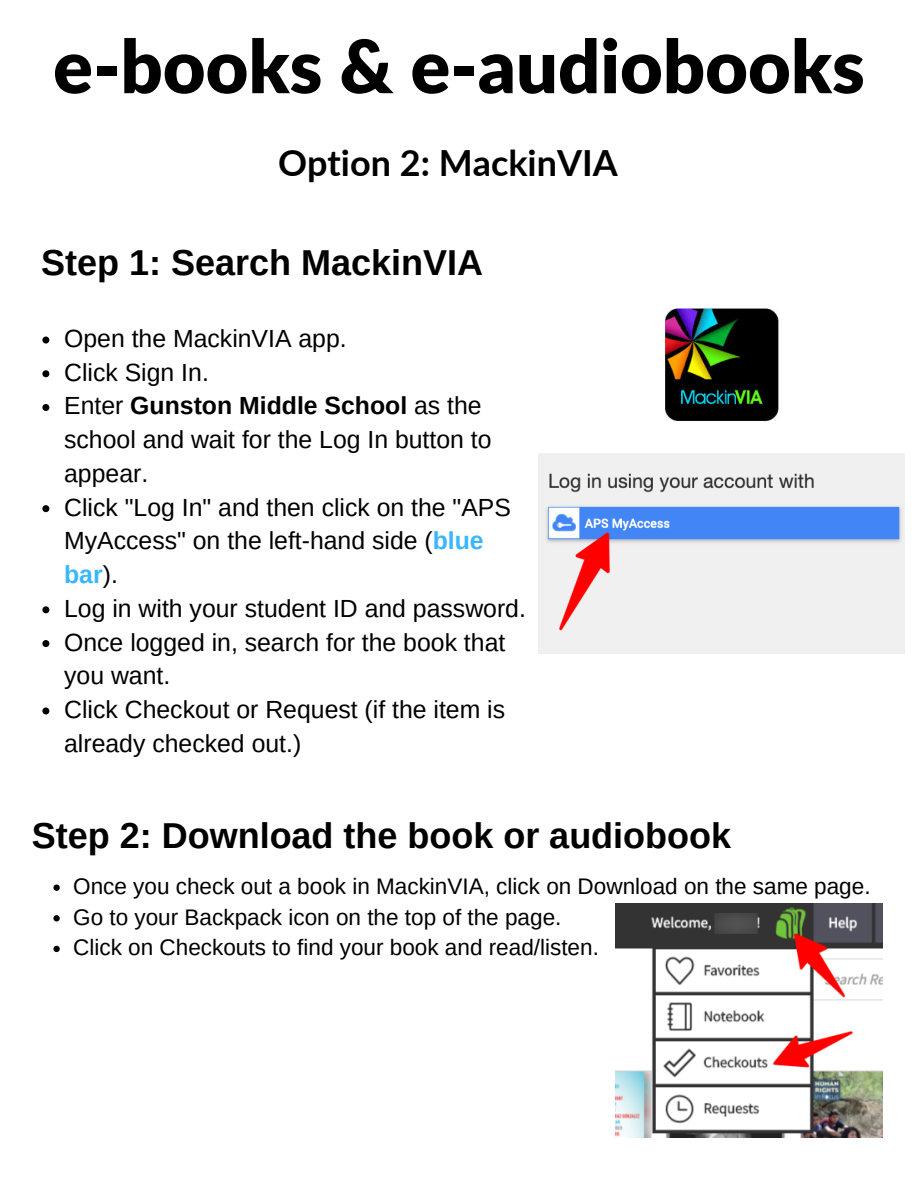
<style>
.page{position:relative;width:918px;height:1188px;background:#fff}
.page>*{position:absolute;margin:0;border:0;box-sizing:border-box;transform-origin:0 0}
.t1{font:900 73.65px "Lato";color:#000}
.t2{font:700 36px "Arimo";color:#000}
.t3{font:700 36px "Lato";color:#000}
.t4{font:24.75px/33.8px "Arimo";color:#000}
.t5{font:22.5px/30.6px "Arimo";color:#000}
.s1{font-weight:700}
.s2{font-weight:700;color:#38b6ff}
</style>
<div class="page">
<img style="left:664px;top:308px;width:115px;height:113px">
<svg style="left:42px;top:337px;width:7px;height:7px"></svg>
<svg style="left:42px;top:370px;width:7px;height:7px"></svg>
<svg style="left:42px;top:404px;width:7px;height:7px"></svg>
<svg style="left:42px;top:505px;width:7px;height:7px"></svg>
<svg style="left:42px;top:606px;width:7px;height:7px"></svg>
<svg style="left:42px;top:640px;width:7px;height:7px"></svg>
<svg style="left:42px;top:708px;width:7px;height:6px"></svg>
<svg style="left:53px;top:885px;width:7px;height:6px"></svg>
<svg style="left:53px;top:915px;width:7px;height:6px"></svg>
<svg style="left:53px;top:946px;width:7px;height:6px"></svg>
<img style="left:538px;top:453px;width:367px;height:201px">
<img style="left:616px;top:904px;width:266px;height:234px">
<h1 class="t1" style="left:53px;top:21px;width:813px">e-books &amp; e-audiobooks</h1>
<h2 class="t3" style="left:278px;top:140px;width:341px">Option 2: MackinVIA</h2>
<h2 class="t2" style="left:41px;top:242px;width:443px">Step 1: Search MackinVIA</h2>
<p class="t4" style="left:64px;top:322px;width:463px">Open the MackinVIA app.<br>Click Sign In.<br>Enter <span class="s1">Gunston Middle School</span> as the school and wait for the Log In button to appear.<br>Click "Log In" and then click on the "APS<br>MyAccess" on the left-hand side (<span class="s2">blue bar</span>).<br>Log in with your student ID and password.<br>Once logged in, search for the book that you want.<br>Click Checkout or Request (if the item is already checked out.)</p>
<h2 class="t2" style="left:32px;top:815px;width:701px">Step 2: Download the book or audiobook</h2>
<p class="t5" style="left:73px;top:871px;width:799px">Once you check out a book in MackinVIA, click on Download on the same page.<br>Go to your Backpack icon on the top of the page.<br>Click on Checkouts to find your book and read/listen.</p>
</div>
